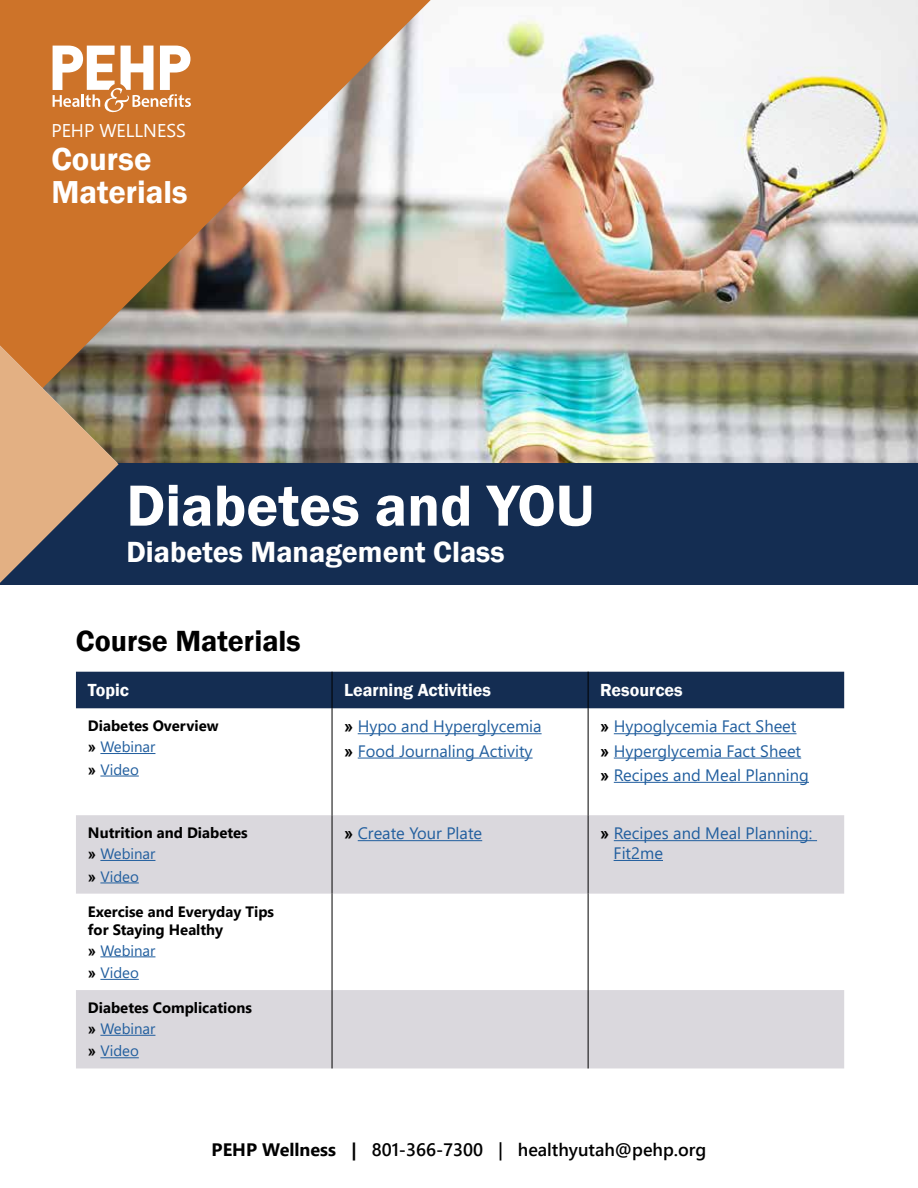
<style>
.page{position:relative;width:918px;height:1188px;background:#fff}
.page>*{position:absolute;margin:0;border:0;box-sizing:border-box;transform-origin:0 0}
.t1{font:600 60px "Franklin Gothic";color:#fff}
.t2{font:600 32.7px/33.2px "Franklin Gothic";color:#fff}
.t3{font:600 30px "Franklin Gothic";color:#fff}
.t4{font:600 30px "Franklin Gothic";color:#000}
.t5{font:18.45px "Segoe UI";color:#fff}
.t6{font:600 18px "Segoe UI";color:#000}
.t7{font:600 18px "Franklin Gothic";color:#fff}
.t8{font:16.5px/24.3px "Segoe UI";color:#215e9e}
.t9{font:700 15px/21px "Segoe UI";color:#000}
.t10{font:15px/22.5px "Segoe UI";color:#215e9e}
.s1{font-family:"Arial"}
.s2{font-weight:400;color:#215e9e}
.s3{font-family:"Arial";font-weight:700;color:#000}
.s4{font-weight:700}
</style>
<div class="page">
<img style="left:119px;top:0;width:799px;height:464px">
<img style="left:0;top:0;width:431px;height:431px">
<svg style="left:53px;top:46px;width:138px;height:66px"></svg>
<div style="left:76px;top:672px;width:768px;height:36px;background:#142d52"></div>
<svg style="left:76px;top:815px;width:768px;height:253px;fill:#dad8dd"></svg>
<hr style="left:332px;top:672px;width:1px;height:36px;background:#000">
<hr style="left:588px;top:672px;width:1px;height:36px;background:#000">
<hr style="left:332px;top:708px;width:1px;height:107px;background:#000">
<hr style="left:588px;top:708px;width:1px;height:107px;background:#000">
<hr style="left:332px;top:815px;width:1px;height:79px;background:#000">
<hr style="left:588px;top:815px;width:1px;height:79px;background:#000">
<hr style="left:332px;top:894px;width:1px;height:96px;background:#000">
<hr style="left:588px;top:894px;width:1px;height:96px;background:#000">
<hr style="left:332px;top:990px;width:1px;height:78px;background:#000">
<hr style="left:588px;top:990px;width:1px;height:78px;background:#000">
<hr style="left:100px;top:753px;width:55px;height:1px;background:#215e9e">
<hr style="left:100px;top:776px;width:39px;height:1px;background:#215e9e">
<hr style="left:358px;top:733px;width:184px;height:1px;background:#215e9e">
<hr style="left:358px;top:758px;width:175px;height:1px;background:#215e9e">
<hr style="left:614px;top:733px;width:183px;height:1px;background:#215e9e">
<hr style="left:614px;top:758px;width:187px;height:1px;background:#215e9e">
<hr style="left:614px;top:782px;width:195px;height:1px;background:#215e9e">
<hr style="left:100px;top:860px;width:55px;height:1px;background:#215e9e">
<hr style="left:100px;top:883px;width:39px;height:1px;background:#215e9e">
<hr style="left:358px;top:840px;width:124px;height:1px;background:#215e9e">
<hr style="left:614px;top:840px;width:203px;height:1px;background:#215e9e">
<hr style="left:614px;top:860px;width:49px;height:1px;background:#215e9e">
<hr style="left:100px;top:956px;width:55px;height:1px;background:#215e9e">
<hr style="left:100px;top:979px;width:39px;height:1px;background:#215e9e">
<hr style="left:100px;top:1035px;width:55px;height:1px;background:#215e9e">
<hr style="left:100px;top:1057px;width:39px;height:1px;background:#215e9e">
<div style="left:0;top:464px;width:918px;height:121px;background:#142d52"></div>
<svg style="left:0;top:346px;width:119px;height:237px"></svg>
<p class="t5" style="left:51px;top:113px;width:136px">PEHP WELLNESS</p>
<h2 class="t2" style="left:51px;top:143px;width:138px">Course<br>Materials</h2>
<h1 class="t1" style="left:126px;top:469px;width:470px">Diabetes and YOU</h1>
<h3 class="t3" style="left:126px;top:533px;width:380px">Diabetes Management Class</h3>
<h3 class="t4" style="left:76px;top:623px;width:226px">Course Materials</h3>
<p class="t7" style="left:88px;top:679px;width:43px">Topic</p>
<p class="t7" style="left:344px;top:679px;width:148px">Learning Activities</p>
<p class="t7" style="left:600px;top:679px;width:84px">Resources</p>
<p class="t9" style="left:88px;top:714px;width:132px">Diabetes Overview <span class="s1">»</span> <span class="s2">Webinar</span></p>
<p class="t10" style="left:88px;top:757px;width:52px"><span class="s3">»</span> Video</p>
<p class="t8" style="left:344px;top:713px;width:199px"><span class="s3">»</span> Hypo and Hyperglycemia <span class="s3">»</span> Food Journaling Activity</p>
<p class="t8" style="left:600px;top:713px;width:210px"><span class="s3">»</span> Hypoglycemia Fact Sheet <span class="s3">»</span> Hyperglycemia Fact Sheet <span class="s3">»</span> Recipes and Meal Planning</p>
<p class="t9" style="left:88px;top:821px;width:161px">Nutrition and Diabetes <span class="s1">»</span> <span class="s2">Webinar</span></p>
<p class="t10" style="left:88px;top:864px;width:52px"><span class="s3">»</span> Video</p>
<p class="t9" style="left:88px;top:901px;width:188px;line-height:18px">Exercise and Everyday Tips for Staying Healthy</p>
<p class="t10" style="left:88px;top:938px;width:69px"><span class="s3">»</span> Webinar <span class="s3">»</span> Video</p>
<p class="t9" style="left:88px;top:996px;width:166px">Diabetes Complications <span class="s1">»</span> <span class="s2">Webinar</span></p>
<p class="t10" style="left:88px;top:1039px;width:52px"><span class="s3">»</span> Video</p>
<p class="t8" style="left:344px;top:820px;width:140px"><span class="s3">»</span> Create Your Plate</p>
<p class="t8" style="left:614px;top:822px;width:200px;line-height:19.8px;text-indent:-13px"><span class="s3">»</span> Recipes and Meal Planning:<br>Fit2me</p>
<p class="t6" style="left:212px;top:1132px;width:496px"><span class="s4">PEHP Wellness |</span> 801-366-7300 | healthyutah@pehp.org</p>
</div>
